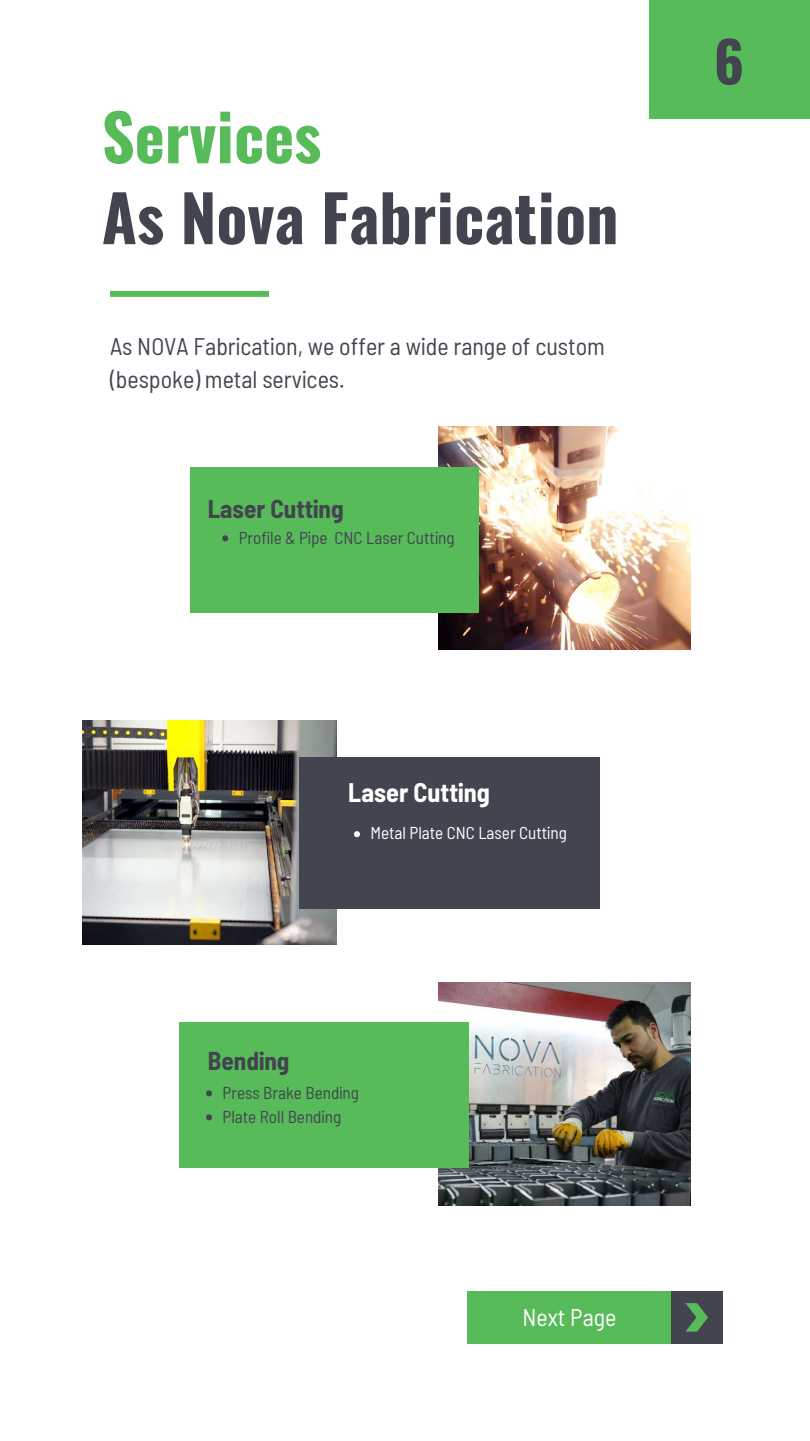
<style>
.page{position:relative;width:810px;height:1441px;background:#fff}
.page>*{position:absolute;margin:0;border:0;box-sizing:border-box;transform-origin:0 0}
.t1{font:700 64px "Oswald";color:#42444f}
.t2{font:700 64px "Oswald";color:#57bb5a}
.t3{font:700 56px "Oswald";color:#42444f}
.t4{font:700 semi-condensed 26.2px "Barlow";color:#fff}
.t5{font:700 semi-condensed 25.2px "Barlow";color:#42444f}
.t6{font:semi-condensed 24px/33px "Barlow";color:#42444f}
.t7{font:semi-condensed 24px "Barlow";color:#fff}
.t8{font:semi-condensed 17.2px/24px "Barlow";color:#42444f}
.t9{font:semi-condensed 17.2px "Barlow";color:#fff}
</style>
<div class="page">
<div style="left:649px;top:0;width:161px;height:119px;background:#57bb5a"></div>
<div style="left:110px;top:291px;width:159px;height:6px;background:#57bb5a"></div>
<div style="left:468px;top:1290px;width:208px;height:53px;background:#57bb5a"></div>
<div style="left:671px;top:1290px;width:52px;height:53px;background:#42444f"></div>
<svg style="left:686px;top:1303px;width:22px;height:28px"></svg>
<img style="left:83px;top:720px;width:253px;height:224px">
<img style="left:438px;top:426px;width:252px;height:223px">
<div style="left:190px;top:467px;width:289px;height:146px;background:#57bb5a"></div>
<div style="left:299px;top:756px;width:301px;height:152px;background:#42444f"></div>
<svg style="left:222px;top:535px;width:6px;height:6px"></svg>
<svg style="left:354px;top:831px;width:6px;height:6px"></svg>
<img style="left:438px;top:982px;width:252px;height:222px">
<div style="left:179px;top:1022px;width:289px;height:145px;background:#57bb5a"></div>
<svg style="left:206px;top:1090px;width:6px;height:6px"></svg>
<svg style="left:206px;top:1114px;width:6px;height:6px"></svg>
<h1 class="t2" style="left:102px;top:87px;width:221px">Services</h1>
<h1 class="t1" style="left:102px;top:168px;width:518px">As Nova Fabrication</h1>
<p class="t6" style="left:110px;top:329px;width:496px">As NOVA Fabrication, we offer a wide range of custom (bespoke) metal services.</p>
<p class="t5" style="left:208px;top:493px;width:137px">Laser Cutting</p>
<p class="t8" style="left:239px;top:524px;width:218px">Profile &amp; Pipe CNC Laser Cutting</p>
<p class="t4" style="left:348px;top:776px;width:143px">Laser Cutting</p>
<p class="t9" style="left:370px;top:822px;width:198px">Metal Plate CNC Laser Cutting</p>
<p class="t5" style="left:208px;top:1044px;width:83px">Bending</p>
<p class="t8" style="left:223px;top:1079px;width:138px">Press Brake Bending<br>Plate Roll Bending</p>
<p class="t7" style="left:522px;top:1301px;width:96px">Next Page</p>
<h2 class="t3" style="left:714px;top:18px;width:32px">6</h2>
</div>
